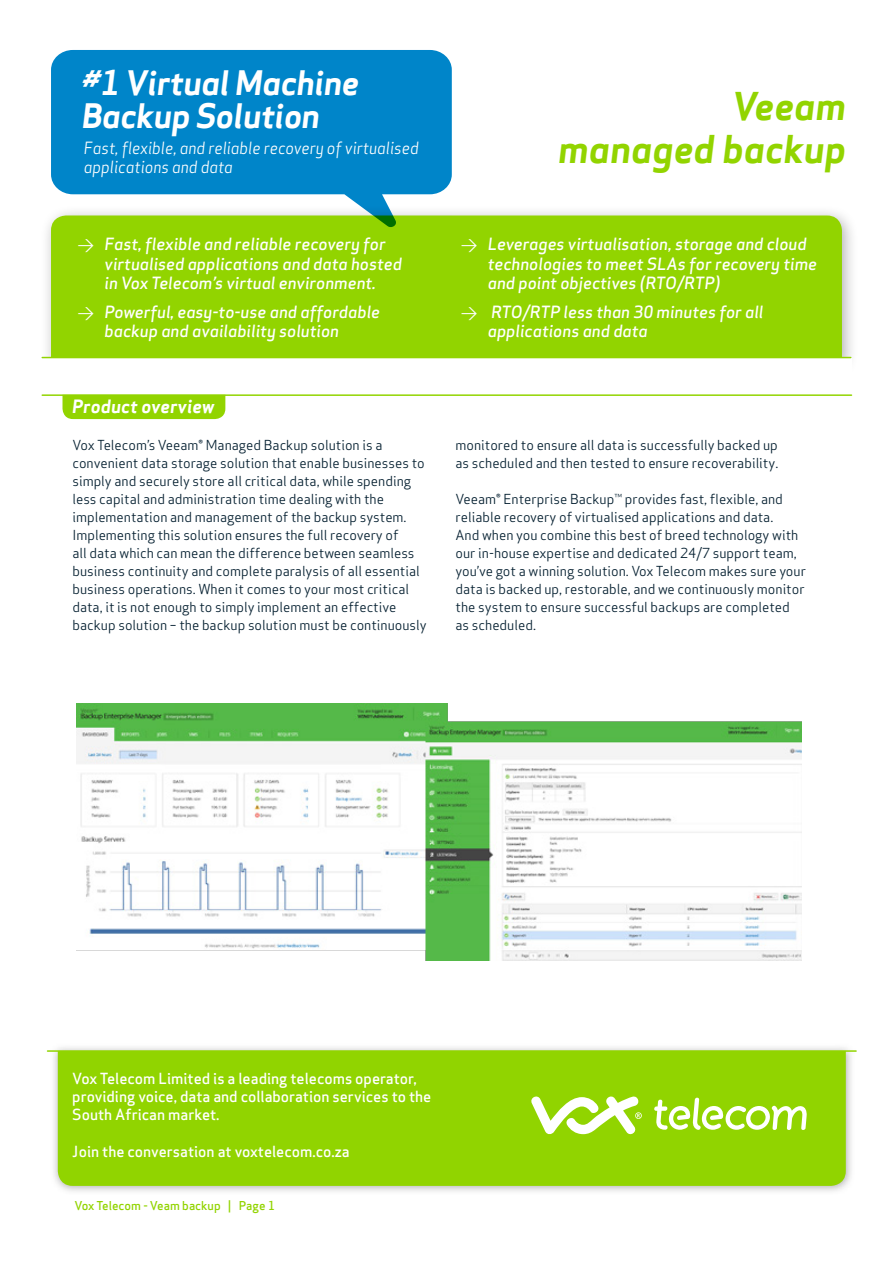
<style>
.page{position:relative;width:893px;height:1263px;background:#fff}
.page>*{position:absolute;margin:0;border:0;box-sizing:border-box;transform-origin:0 0}
.t1{font:italic 700 37.5px/42.3px "Apex Sans";color:#92d400;text-align:right}
.t2{font:italic 700 33px/32.5px "Apex Sans";letter-spacing:-.015em;color:#fff}
.t3{font:italic 700 18px "Apex Sans";letter-spacing:.005em;color:#fff}
.t4{font:italic 500 16.5px/19.5px "Apex Sans";color:#fff}
.t5{font:italic 16.5px/19.5px "Apex Sans";color:#fff;scale:.93 1}
.t6{font:500 15px/18px "Apex Sans";color:#fff}
.t7{font:13.5px/18px "Apex Sans";color:#031e2f}
.t8{font:500 12px "Apex Sans";color:#92d400}
.s1{font-weight:500}
.s2{font-family:"DIN";font-weight:400;font-style:normal}
</style>
<div class="page">
<img style="left:53px;top:1047px;width:799px;height:145px">
<div style="left:58px;top:1052px;width:788px;height:134px;background:#91d400"></div>
<hr style="left:48px;top:1050px;width:808px;height:2px;background:#91d400">
<svg style="left:529px;top:1093px;width:113px;height:44px"></svg>
<svg style="left:653px;top:1097px;width:155px;height:34px"></svg>
<div style="left:40px;top:204px;width:819px;height:173px;background:#000;opacity:.3"></div>
<div style="left:51px;top:215px;width:791px;height:142px;background:#92d400"></div>
<div style="left:41px;top:358px;width:810px;height:19px;background:#fff"></div>
<hr style="left:42px;top:357px;width:809px;height:1px;background:#92d400">
<svg style="left:51px;top:50px;width:401px;height:179px;background:#2798bf"></svg>
<div style="left:63px;top:396px;width:162px;height:23px;background:#92d400"></div>
<hr style="left:42px;top:394px;width:809px;height:2px;background:#92d400">
<img style="left:77px;top:703px;width:725px;height:257px">
<h2 class="t2" style="left:82px;top:67px;width:279px"><span class="s1">#</span>1 Virtual Machine<br>Backup Solution</h2>
<p class="t5" style="left:84px;top:136px;width:361px">Fast, flexible, and reliable recovery of virtualised applications and data</p>
<p class="t4" style="left:105px;top:232px;width:299px;text-indent:-27px"><span class="s2">&gt;</span> Fast, flexible and reliable recovery for virtualised applications and data hosted in Vox Telecom’s virtual environment.</p>
<p class="t4" style="left:105px;top:300px;width:277px;text-indent:-27px"><span class="s2">&gt;</span> Powerful, easy-to-use and affordable backup and availability solution</p>
<h1 class="t1" style="left:558px;top:85px;width:290px">Veeam<br>managed backup</h1>
<p class="t4" style="left:488px;top:232px;width:331px;text-indent:-27px"><span class="s2">&gt;</span> Leverages virtualisation, storage and cloud technologies to meet SLAs for recovery time and point objectives (RTO/RTP)</p>
<p class="t4" style="left:488px;top:300px;width:277px;text-indent:-27px"><span class="s2">&gt;</span> RTO/RTP less than 30 minutes for all applications and data</p>
<h3 class="t3" style="left:72px;top:395px;width:144px">Product overview</h3>
<p class="t7" style="left:72px;top:435px;width:356px">Vox Telecom’s Veeam® Managed Backup solution is a convenient data storage solution that enable businesses to simply and securely store all critical data, while spending less capital and administration time dealing with the implementation and management of the backup system.<br>Implementing this solution ensures the full recovery of<br>all data which can mean the difference between seamless business continuity and complete paralysis of all essential business operations. When it comes to your most critical data, it is not enough to simply implement an effective backup solution – the backup solution must be continuously</p>
<p class="t7" style="left:456px;top:435px;width:324px">monitored to ensure all data is successfully backed up as scheduled and then tested to ensure recoverability.</p>
<p class="t7" style="left:456px;top:489px;width:352px">Veeam® Enterprise Backup™ provides fast, flexible, and reliable recovery of virtualised applications and data.<br>And when you combine this best of breed technology with our in-house expertise and dedicated 24/7 support team, you’ve got a winning solution. Vox Telecom makes sure your data is backed up, restorable, and we continuously monitor the system to ensure successful backups are completed as scheduled.</p>
<p class="t6" style="left:72px;top:1067px;width:361px">Vox Telecom Limited is a leading telecoms operator, providing voice, data and collaboration services to the<br>South African market.</p>
<p class="t6" style="left:72px;top:1140px;width:279px">Join the conversation at voxtelecom.co.za</p>
<p class="t8" style="left:74px;top:1195px;width:202px">Vox Telecom - Veam backup | Page 1</p>
</div>
